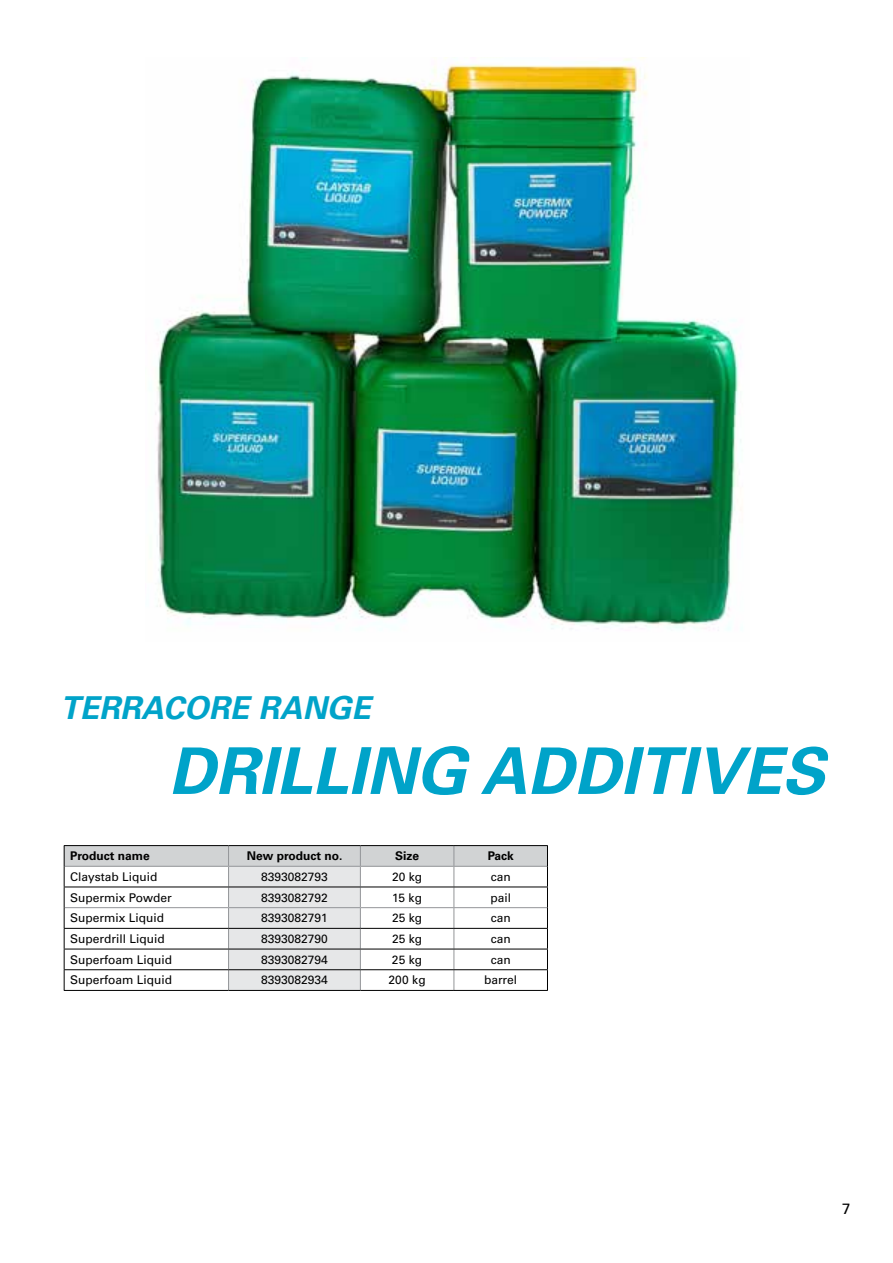
<style>
.page{position:relative;width:893px;height:1263px;background:#fff}
.page>*{position:absolute;margin:0;border:0;box-sizing:border-box;transform-origin:0 0}
.t1{font:italic 700 64.5px "Univers LT Std";color:#00a3c9}
.t2{font:italic 700 31.5px "Univers LT Std";color:#00a3c9}
.t3{font:15px "Univers LT Std";color:#000}
.t4{font:12px "Univers LT Std";color:#000}
.t5{font:700 12px "Univers LT Std";color:#000}
</style>
<div class="page">
<svg style="left:64px;top:845px;width:484px;height:145px"></svg>
<hr style="left:64px;top:886px;width:165px;height:1px;background:#000">
<hr style="left:229px;top:886px;width:131px;height:1px;background:#000">
<hr style="left:360px;top:886px;width:94px;height:1px;background:#000">
<hr style="left:454px;top:886px;width:94px;height:1px;background:#000">
<hr style="left:64px;top:928px;width:165px;height:1px;background:#000">
<hr style="left:229px;top:928px;width:131px;height:1px;background:#000">
<hr style="left:360px;top:928px;width:94px;height:1px;background:#000">
<hr style="left:454px;top:928px;width:94px;height:1px;background:#000">
<hr style="left:64px;top:949px;width:165px;height:1px;background:#000">
<hr style="left:229px;top:949px;width:131px;height:1px;background:#000">
<hr style="left:360px;top:949px;width:94px;height:1px;background:#000">
<hr style="left:454px;top:949px;width:94px;height:1px;background:#000">
<hr style="left:64px;top:969px;width:165px;height:1px;background:#000">
<hr style="left:229px;top:969px;width:131px;height:1px;background:#000">
<hr style="left:360px;top:969px;width:94px;height:1px;background:#000">
<hr style="left:454px;top:969px;width:94px;height:1px;background:#000">
<hr style="left:64px;top:990px;width:165px;height:1px;background:#000">
<hr style="left:229px;top:990px;width:131px;height:1px;background:#000">
<hr style="left:360px;top:990px;width:94px;height:1px;background:#000">
<hr style="left:454px;top:990px;width:94px;height:1px;background:#000">
<img style="left:155px;top:58px;width:586px;height:572px">
<h2 class="t2" style="left:61px;top:690px;width:312px">TERRACORE RANGE</h2>
<h1 class="t1" style="left:169px;top:733px;width:658px">DRILLING ADDITIVES</h1>
<p class="t5" style="left:70px;top:849px;width:81px">Product name</p>
<p class="t5" style="left:247px;top:849px;width:97px">New product no.</p>
<p class="t5" style="left:395px;top:849px;width:25px">Size</p>
<p class="t5" style="left:488px;top:849px;width:27px">Pack</p>
<p class="t4" style="left:70px;top:870px;width:89px">Claystab Liquid</p>
<p class="t4" style="left:261px;top:870px;width:68px">8393082793</p>
<p class="t4" style="left:392px;top:870px;width:32px">20 kg</p>
<p class="t4" style="left:491px;top:870px;width:22px">can</p>
<p class="t4" style="left:70px;top:890px;width:103px">Supermix Powder</p>
<p class="t4" style="left:261px;top:890px;width:68px">8393082792</p>
<p class="t4" style="left:392px;top:890px;width:32px">15 kg</p>
<p class="t4" style="left:490px;top:890px;width:22px">pail</p>
<p class="t4" style="left:70px;top:911px;width:96px">Supermix Liquid</p>
<p class="t4" style="left:261px;top:911px;width:68px">8393082791</p>
<p class="t4" style="left:392px;top:911px;width:32px">25 kg</p>
<p class="t4" style="left:491px;top:911px;width:22px">can</p>
<p class="t4" style="left:70px;top:932px;width:96px">Superdrill Liquid</p>
<p class="t4" style="left:261px;top:932px;width:68px">8393082790</p>
<p class="t4" style="left:392px;top:932px;width:32px">25 kg</p>
<p class="t4" style="left:491px;top:932px;width:22px">can</p>
<p class="t4" style="left:70px;top:952px;width:104px">Superfoam Liquid</p>
<p class="t4" style="left:261px;top:952px;width:68px">8393082794</p>
<p class="t4" style="left:392px;top:952px;width:32px">25 kg</p>
<p class="t4" style="left:491px;top:952px;width:22px">can</p>
<p class="t4" style="left:70px;top:973px;width:104px">Superfoam Liquid</p>
<p class="t4" style="left:261px;top:973px;width:68px">8393082934</p>
<p class="t4" style="left:388px;top:973px;width:39px">200 kg</p>
<p class="t4" style="left:484px;top:973px;width:35px">barrel</p>
<p class="t3" style="left:842px;top:1200px;width:10px">7</p>
</div>
